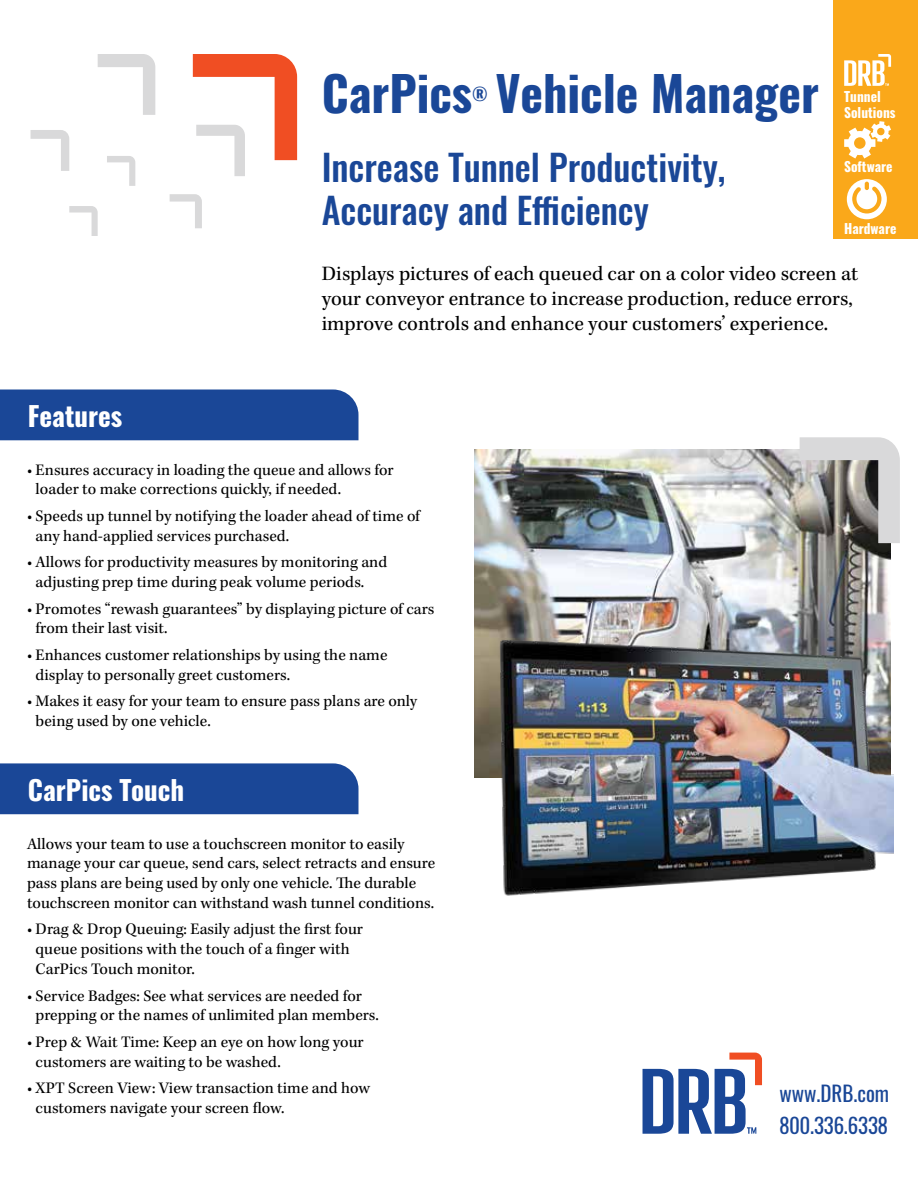
<style>
.page{position:relative;width:918px;height:1188px;background:#fff}
.page>*{position:absolute;margin:0;border:0;box-sizing:border-box;transform-origin:0 0}
.t1{font:700 48px "Oswald";color:#1a4797}
.t2{font:500 36px/43.2px "Oswald";color:#1a4797}
.t3{font:700 27px "Oswald";color:#fff}
.t4{font:21px/25.2px "Kepler Std";color:#000}
.t5{font:21px/31.7px "Oswald";color:#1a4797}
.t6{font:700 17.55px "Oswald";color:#1a4797}
.t7{font:16.5px/19.8px "Kepler Std";color:#000}
.t8{font:700 13.5px/16.2px "Oswald";color:#fff}
</style>
<div class="page">
<img style="left:474px;top:449px;width:417px;height:178px">
<img style="left:474px;top:627px;width:420px;height:269px">
<svg style="left:193px;top:54px;width:104px;height:122px"></svg>
<svg style="left:98px;top:54px;width:57px;height:61px"></svg>
<svg style="left:170px;top:194px;width:32px;height:34px"></svg>
<svg style="left:31px;top:130px;width:38px;height:41px"></svg>
<svg style="left:107px;top:156px;width:28px;height:30px"></svg>
<svg style="left:69px;top:206px;width:29px;height:30px"></svg>
<div style="left:0;top:390px;width:358px;height:50px;background:#1a4797"></div>
<div style="left:0;top:763px;width:358px;height:51px;background:#1a4797"></div>
<svg style="left:800px;top:437px;width:100px;height:106px;background:#a2a09d"></svg>
<div style="left:834px;top:0;width:84px;height:239px;background:#faa81a"></div>
<svg style="left:844px;top:54px;width:47px;height:32px"></svg>
<svg style="left:844px;top:121px;width:47px;height:38px"></svg>
<svg style="left:643px;top:1053px;width:119px;height:81px"></svg>
<svg style="left:847px;top:179px;width:40px;height:40px"></svg>
<h3 class="t3" style="left:28px;top:402px;width:96px">Features</h3>
<h1 class="t1" style="left:322px;top:68px;width:152px">CarPics</h1>
<h1 class="t1" style="left:496px;top:68px;width:325px">Vehicle Manager</h1>
<h2 class="t2" style="left:322px;top:148px;width:405px">Increase Tunnel Productivity,<br>Accuracy and Efficiency</h2>
<p class="t4" style="left:322px;top:261px;width:538px">Displays pictures of each queued car on a color video screen at your conveyor entrance to increase production, reduce errors, improve controls and enhance your customers’ experience.</p>
<p class="t6" style="left:472px;top:85px;width:17px">®</p>
<p class="t8" style="left:844px;top:89px;width:53px">Tunnel<br>Solutions</p>
<p class="t8" style="left:844px;top:160px;width:50px">Software</p>
<p class="t8" style="left:844px;top:221px;width:54px">Hardware</p>
<p class="t7" style="left:36px;top:460px;width:360px;text-indent:-9px">• Ensures accuracy in loading the queue and allows for loader to make corrections quickly, if needed.</p>
<p class="t7" style="left:36px;top:507px;width:386px;text-indent:-9px">• Speeds up tunnel by notifying the loader ahead of time of any hand-applied services purchased.</p>
<p class="t7" style="left:36px;top:553px;width:353px;text-indent:-9px">• Allows for productivity measures by monitoring and adjusting prep time during peak volume periods.</p>
<p class="t7" style="left:36px;top:599px;width:400px;text-indent:-9px">• Promotes “rewash guarantees” by displaying picture of cars from their last visit.</p>
<p class="t7" style="left:36px;top:646px;width:353px;text-indent:-9px">• Enhances customer relationships by using the name display to personally greet customers.</p>
<p class="t7" style="left:36px;top:692px;width:383px;text-indent:-9px">• Makes it easy for your team to ensure pass plans are only being used by one vehicle.</p>
<h3 class="t3" style="left:28px;top:776px;width:158px">CarPics Touch</h3>
<p class="t7" style="left:27px;top:834px;width:410px">Allows your team to use a touchscreen monitor to easily manage your car queue, send cars, select retracts and ensure pass plans are being used by only one vehicle. The durable touchscreen monitor can withstand wash tunnel conditions.</p>
<p class="t7" style="left:36px;top:920px;width:329px;text-indent:-9px">• Drag &amp; Drop Queuing: Easily adjust the first four queue positions with the touch of a finger with<br>CarPics Touch monitor.</p>
<p class="t7" style="left:36px;top:986px;width:345px;text-indent:-9px">• Service Badges: See what services are needed for prepping or the names of unlimited plan members.</p>
<p class="t7" style="left:36px;top:1033px;width:330px;text-indent:-9px">• Prep &amp; Wait Time: Keep an eye on how long your customers are waiting to be washed.</p>
<p class="t7" style="left:36px;top:1079px;width:336px;text-indent:-9px">• XPT Screen View: View transaction time and how customers navigate your screen flow.</p>
<p class="t5" style="left:779px;top:1076px;width:111px">www.DRB.com<br>800.336.6338</p>
</div>
